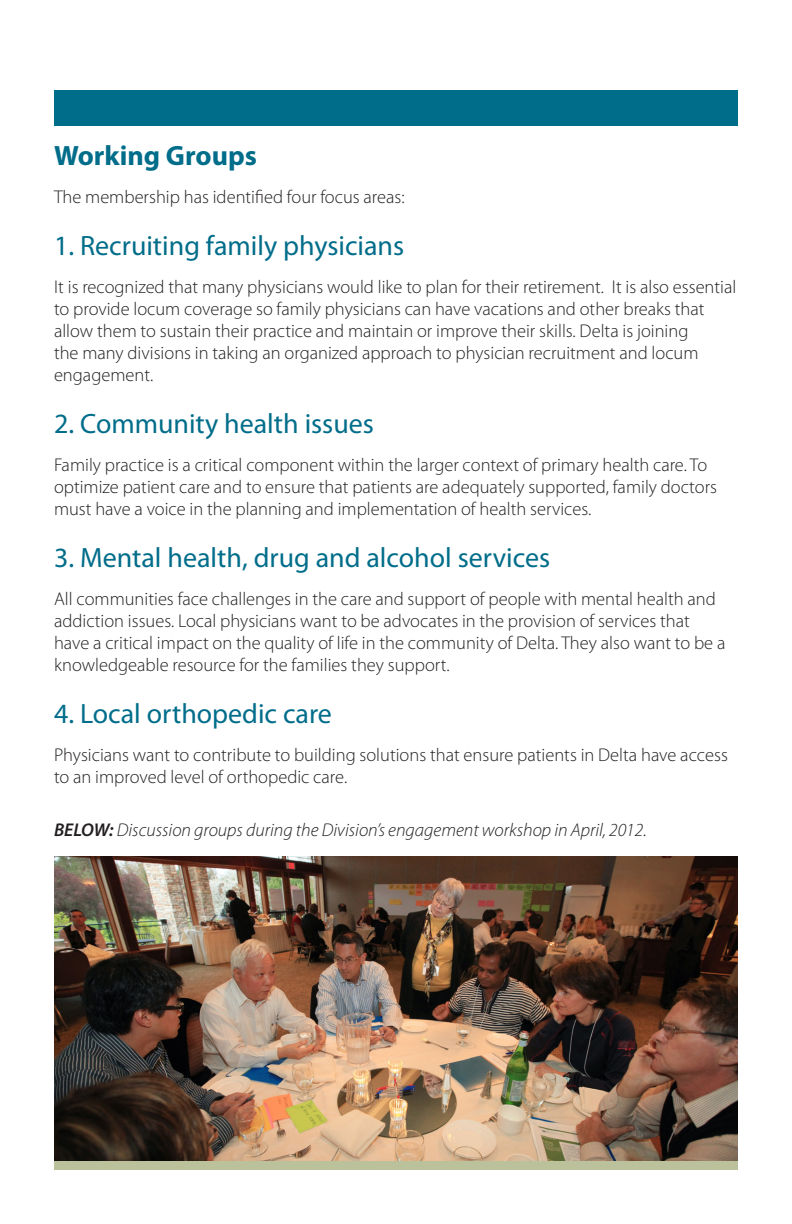
<style>
.page{position:relative;width:792px;height:1224px;background:#fff}
.page>*{position:absolute;margin:0;border:0;box-sizing:border-box;transform-origin:0 0}
.head_2_AR{font:28px "Myriad Pro";color:#006d8a}
.head_1_AR{font:700 28px "Myriad Pro";color:#006d8a}
.maintext_left_AR{font:300 18.4px/22px "Myriad Pro";color:#231f20}
.maintext_left_AR-2{font:italic 300 18.4px "Myriad Pro";color:#231f20}
.s1{font-weight:600}
</style>
<div class="page">
<img style="left:54px;top:857px;width:684px;height:304px">
<div style="left:54px;top:90px;width:684px;height:36px;background:#006d8a"></div>
<div style="left:54px;top:1161px;width:684px;height:9px;background:#bbc19b"></div>
<p class="head_1_AR" style="left:54px;top:137px;width:204px">Working Groups</p>
<p class="maintext_left_AR" style="left:54px;top:186px;width:352px">The membership has identified four focus areas:</p>
<p class="head_2_AR" style="left:54px;top:228px;width:352px">1. Recruiting family physicians</p>
<p class="maintext_left_AR" style="left:54px;top:276px;width:684px">It is recognized that many physicians would like to plan for their retirement. It is also essential to provide locum coverage so family physicians can have vacations and other breaks that allow them to sustain their practice and maintain or improve their skills. Delta is joining<br>the many divisions in taking an organized approach to physician recruitment and locum engagement.</p>
<p class="head_2_AR" style="left:54px;top:406px;width:321px">2. Community health issues</p>
<p class="maintext_left_AR" style="left:54px;top:454px;width:665px">Family practice is a critical component within the larger context of primary health care. To optimize patient care and to ensure that patients are adequately supported, family doctors must have a voice in the planning and implementation of health services.</p>
<p class="head_2_AR" style="left:54px;top:540px;width:498px">3. Mental health, drug and alcohol services</p>
<p class="maintext_left_AR" style="left:54px;top:588px;width:673px">All communities face challenges in the care and support of people with mental health and addiction issues. Local physicians want to be advocates in the provision of services that have a critical impact on the quality of life in the community of Delta. They also want to be a knowledgeable resource for the families they support.</p>
<p class="head_2_AR" style="left:54px;top:696px;width:279px">4. Local orthopedic care</p>
<p class="maintext_left_AR" style="left:54px;top:744px;width:675px">Physicians want to contribute to building solutions that ensure patients in Delta have access to an improved level of orthopedic care.</p>
<p class="maintext_left_AR-2" style="left:54px;top:819px;width:594px"><span class="s1">BELOW:</span> Discussion groups during the Division’s engagement workshop in April, 2012.</p>
</div>
